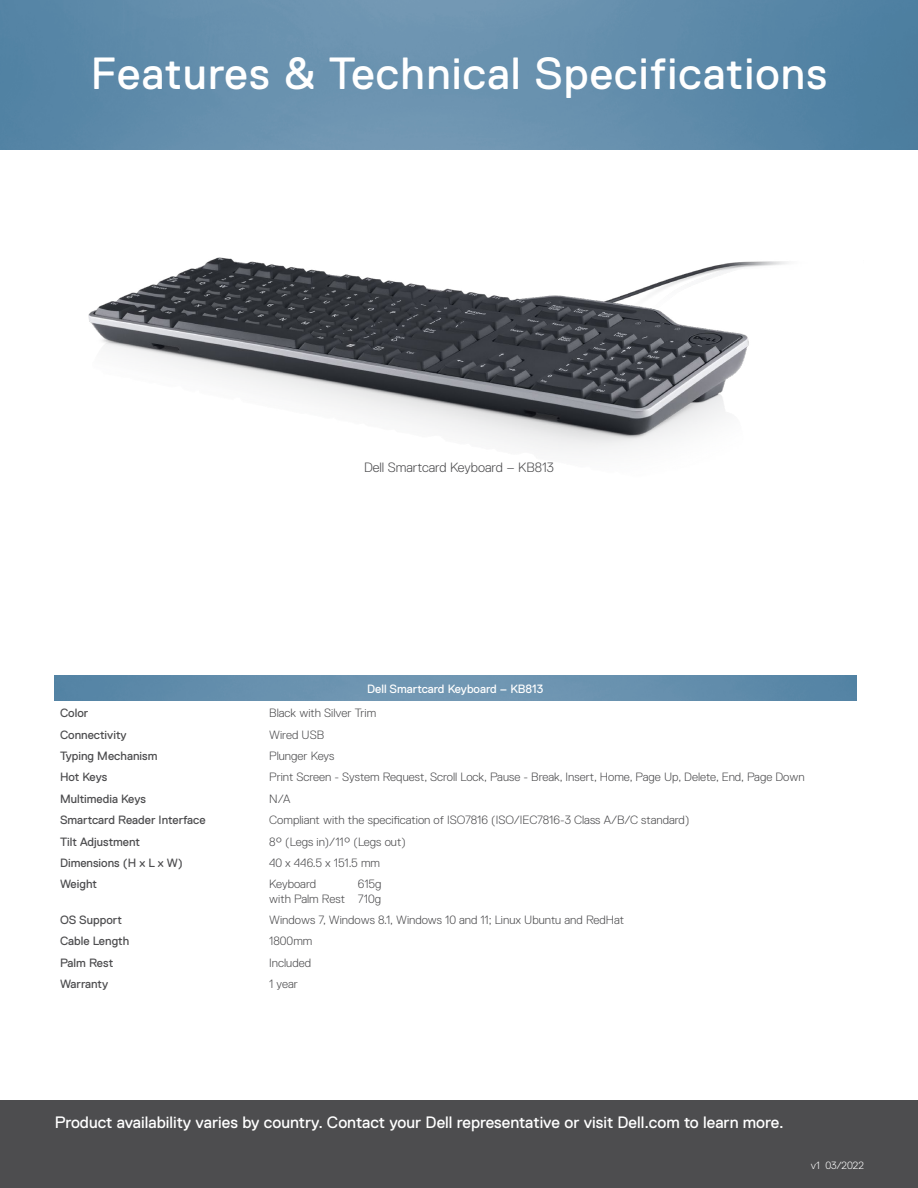
<style>
.page{position:relative;width:918px;height:1188px;background:#fff}
.page>*{position:absolute;margin:0;border:0;box-sizing:border-box;transform-origin:0 0}
.t1{font:45px "Dell Replica";letter-spacing:.025em;color:#fff}
.t2{font:16.5px "Dell Replica";color:#fff}
.Interior_-_body{font:300 13.5px "Dell Replica";color:#4d4d4f}
.Spec_body{font:300 12px "Dell Replica";color:#4d4d4f}
.Spec_body-2{font:12px "Dell Replica";color:#4d4d4f}
.Spec_body-3{font:12px "Dell Replica";color:#fff}
.Footnotes_-_white{font:300 10.5px "Dell Replica";letter-spacing:-.01em;color:#fff}
</style>
<div class="page">
<div style="left:0;top:1100px;width:918px;height:88px;background:#4d4d4f"></div>
<img style="left:88px;top:257px;width:700px;height:195px">
<img style="left:0;top:0;width:918px;height:150px">
<img style="left:55px;top:675px;width:801px;height:25px">
<p class="t1" style="left:91px;top:49px;width:738px">Features &amp; Technical Specifications</p>
<p class="Interior_-_body" style="left:364px;top:460px;width:191px">Dell Smartcard Keyboard – KB813</p>
<p class="Spec_body-3" style="left:367px;top:682px;width:178px">Dell Smartcard Keyboard – KB813</p>
<p class="Spec_body-2" style="left:60px;top:707px;width:30px">Color</p>
<p class="Spec_body" style="left:269px;top:707px;width:108px">Black with Silver Trim</p>
<p class="Spec_body-2" style="left:60px;top:728px;width:68px">Connectivity</p>
<p class="Spec_body" style="left:269px;top:728px;width:56px">Wired USB</p>
<p class="Spec_body-2" style="left:60px;top:749px;width:99px">Typing Mechanism</p>
<p class="Spec_body" style="left:269px;top:749px;width:67px">Plunger Keys</p>
<p class="Spec_body-2" style="left:60px;top:771px;width:49px">Hot Keys</p>
<p class="Spec_body" style="left:269px;top:771px;width:537px">Print Screen - System Request, Scroll Lock, Pause - Break, Insert, Home, Page Up, Delete, End, Page Down</p>
<p class="Spec_body-2" style="left:60px;top:792px;width:88px">Multimedia Keys</p>
<p class="Spec_body" style="left:269px;top:792px;width:23px">N/A</p>
<p class="Spec_body-2" style="left:60px;top:813px;width:147px">Smartcard Reader Interface</p>
<p class="Spec_body" style="left:269px;top:813px;width:422px">Compliant with the specification of ISO7816 (ISO/IEC7816-3 Class A/B/C standard)</p>
<p class="Spec_body-2" style="left:60px;top:835px;width:82px">Tilt Adjustment</p>
<p class="Spec_body" style="left:269px;top:835px;width:138px">8° (Legs in)/11° (Legs out)</p>
<p class="Spec_body-2" style="left:60px;top:856px;width:124px">Dimensions (H x L x W)</p>
<p class="Spec_body" style="left:269px;top:856px;width:112px">40 x 446.5 x 151.5 mm</p>
<p class="Spec_body-2" style="left:60px;top:877px;width:39px">Weight</p>
<p class="Spec_body" style="left:269px;top:877px;width:48px">Keyboard</p>
<p class="Spec_body" style="left:358px;top:877px;width:25px">615g</p>
<p class="Spec_body" style="left:269px;top:892px;width:113px">with Palm Rest 710g</p>
<p class="Spec_body-2" style="left:60px;top:913px;width:63px">OS Support</p>
<p class="Spec_body" style="left:269px;top:913px;width:356px">Windows 7, Windows 8.1, Windows 10 and 11; Linux Ubuntu and RedHat</p>
<p class="Spec_body-2" style="left:60px;top:935px;width:71px">Cable Length</p>
<p class="Spec_body" style="left:269px;top:935px;width:45px">1800mm</p>
<p class="Spec_body-2" style="left:60px;top:956px;width:55px">Palm Rest</p>
<p class="Spec_body" style="left:269px;top:956px;width:43px">Included</p>
<p class="Spec_body-2" style="left:60px;top:977px;width:50px">Warranty</p>
<p class="Spec_body" style="left:269px;top:977px;width:30px">1 year</p>
<p class="t2" style="left:55px;top:1113px;width:731px">Product availability varies by country. Contact your Dell representative or visit Dell.com to learn more.</p>
<p class="Footnotes_-_white" style="left:811px;top:1160px;width:55px">v1 03/2022</p>
</div>
